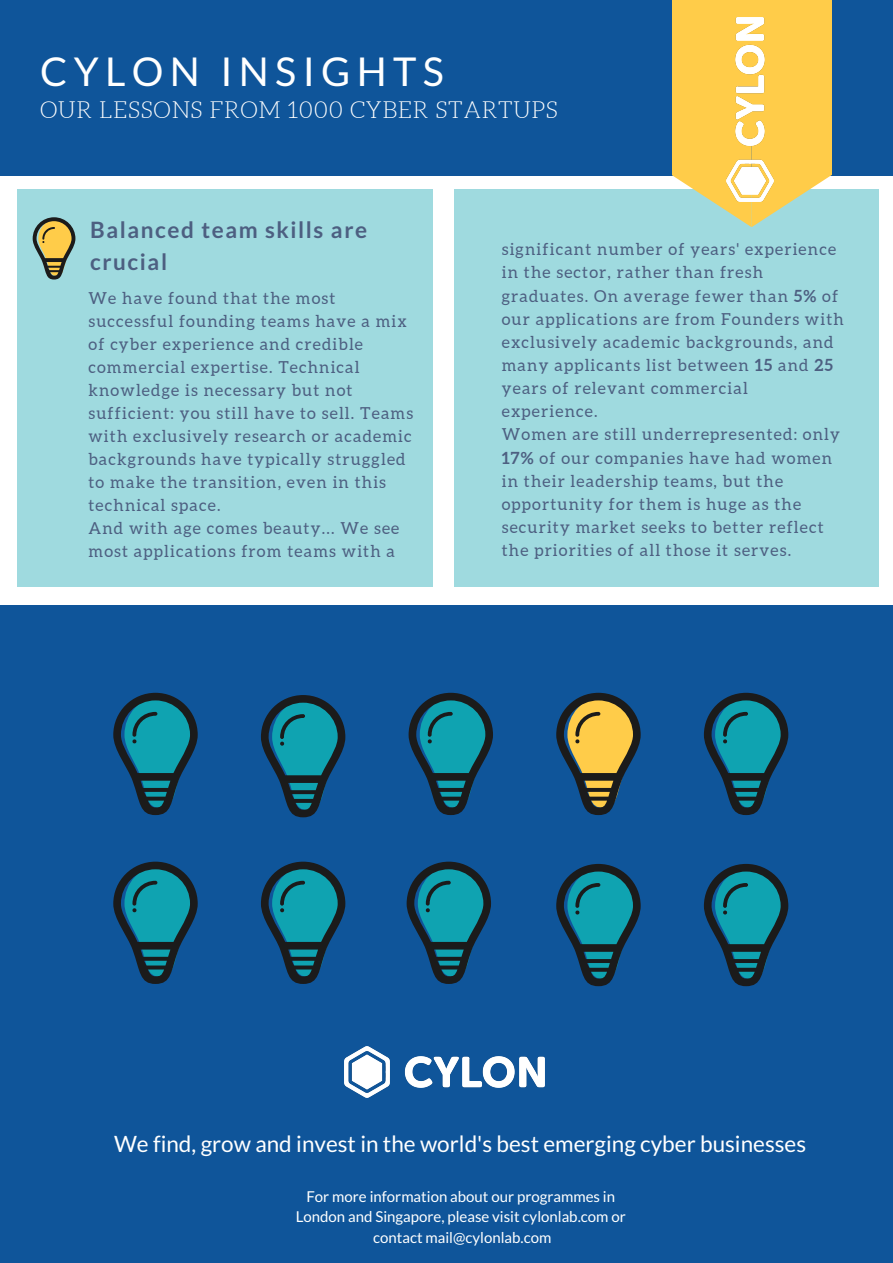
<style>
.page{position:relative;width:893px;height:1263px;background:#fff}
.page>*{position:absolute;margin:0;border:0;box-sizing:border-box;transform-origin:0 0}
.t1{font:39.75px "Lato";letter-spacing:.16em;color:#fff}
.t2{font:300 23.17px "Aleo";letter-spacing:.03em;color:#fff}
.t3{font:22.5px "Lato";color:#fff}
.t4{font:700 22.5px/31.5px "Lato";letter-spacing:.07em;color:#4d5f81}
.t5{font:16.5px/23.1px "Aleo";letter-spacing:.07em;color:#4d5f81}
.t6{font:15px/20.9px "Lato";color:#fff;text-align:center}
.s1{font-weight:700}
</style>
<div class="page">
<div style="left:0;top:605px;width:893px;height:658px;background:#0f559a"></div>
<svg style="left:113px;top:693px;width:85px;height:122px"></svg>
<svg style="left:261px;top:695px;width:84px;height:122px"></svg>
<svg style="left:408px;top:693px;width:85px;height:122px"></svg>
<svg style="left:556px;top:693px;width:84px;height:122px"></svg>
<svg style="left:704px;top:693px;width:84px;height:122px"></svg>
<svg style="left:113px;top:862px;width:85px;height:122px"></svg>
<svg style="left:261px;top:862px;width:84px;height:122px"></svg>
<svg style="left:406px;top:862px;width:85px;height:122px"></svg>
<svg style="left:556px;top:864px;width:84px;height:122px"></svg>
<svg style="left:704px;top:864px;width:84px;height:122px"></svg>
<img style="left:345px;top:1046px;width:199px;height:51px">
<div style="left:0;top:0;width:893px;height:175px;background:#0f559a"></div>
<div style="left:454px;top:189px;width:425px;height:398px;background:#9fdadf"></div>
<div style="left:672px;top:0;width:159px;height:144px;background:#ffcc49"></div>
<svg style="left:672px;top:144px;width:159px;height:83px"></svg>
<img style="left:727px;top:17px;width:47px;height:184px">
<div style="left:18px;top:189px;width:415px;height:398px;background:#9fdadf"></div>
<svg style="left:33px;top:217px;width:42px;height:63px"></svg>
<h1 class="t1" style="left:40px;top:47px;width:405px">CYLON INSIGHTS</h1>
<h2 class="t2" style="left:40px;top:97px;width:519px">OUR LESSONS FROM 1000 CYBER STARTUPS</h2>
<h3 class="t4" style="left:90px;top:214px;width:278px">Balanced team skills are crucial</h3>
<p class="t5" style="left:88px;top:286px;width:326px">We have found that the most successful founding teams have a mix of cyber experience and credible commercial expertise. Technical knowledge is necessary but not sufficient: you still have to sell. Teams with exclusively research or academic backgrounds have typically struggled to make the transition, even in this technical space.<br>And with age comes beauty... We see most applications from teams with a</p>
<p class="t5" style="left:502px;top:238px;width:343px">significant number of years' experience in the sector, rather than fresh graduates. On average fewer than <span class="s1">5%</span> of our applications are from Founders with exclusively academic backgrounds, and many applicants list between <span class="s1">15</span> and <span class="s1">25 </span>years of relevant commercial experience.<br>Women are still underrepresented: only <span class="s1">17%</span> of our companies have had women in their leadership teams, but the opportunity for them is huge as the security market seeks to better reflect the priorities of all those it serves.</p>
<h3 class="t3" style="left:114px;top:1130px;width:693px">We find, grow and invest in the world's best emerging cyber businesses</h3>
<p class="t6" style="left:296px;top:1185px;width:331px">For more information about our programmes in<br>London and Singapore, please visit cylonlab.com or contact mail@cylonlab.com</p>
</div>
